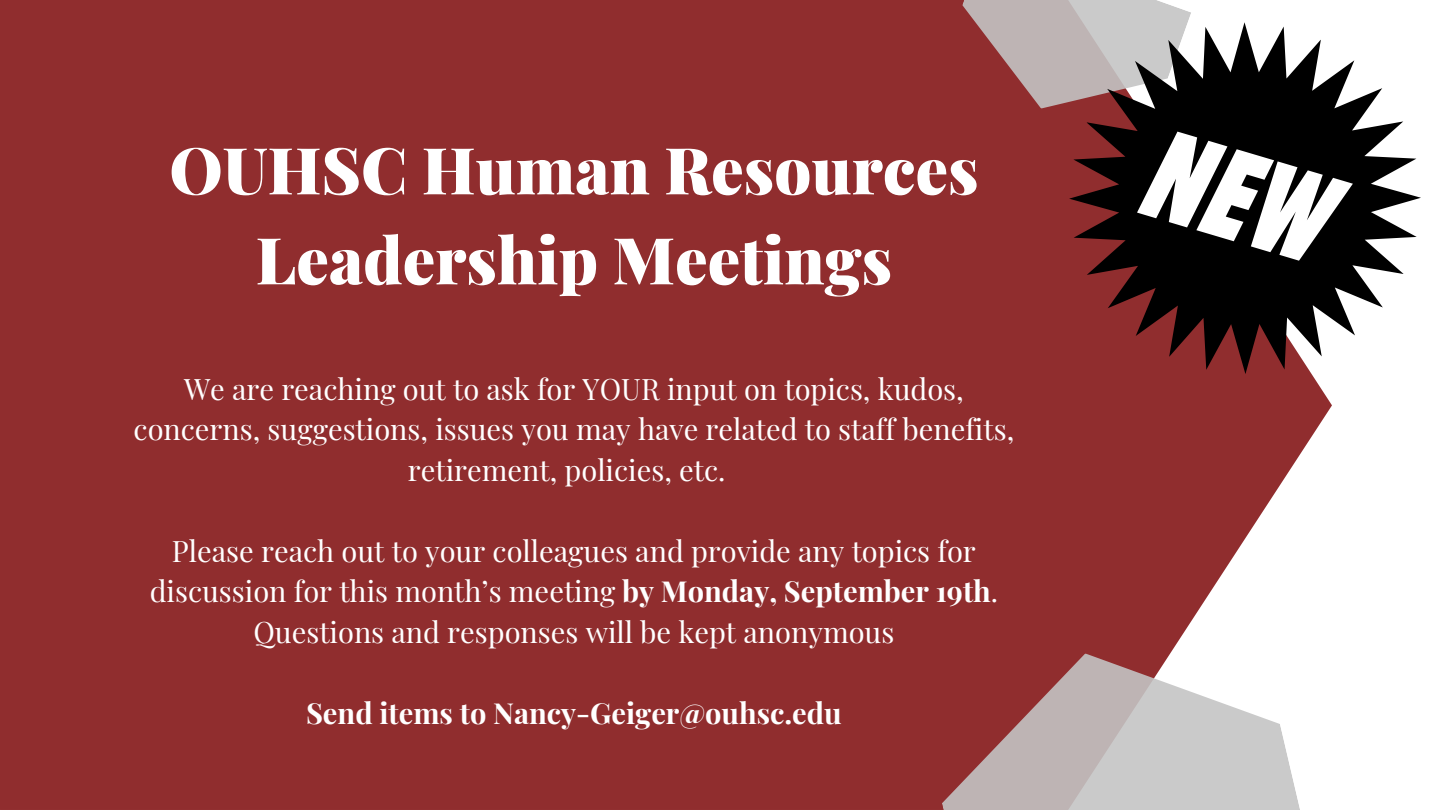
<style>
.page{position:relative;width:1440px;height:810px;background:#fff}
.page>*{position:absolute;margin:0;border:0;box-sizing:border-box;transform-origin:0 0}
.t1{font:900 64.7px/90px "Playfair Display";color:#fff;text-align:center}
.t2{font:29px/40.5px "Playfair Display";color:#fff;text-align:center}
.t3{font:700 29px "Playfair Display";color:#fff}
.s1{font-weight:700}
</style>
<div class="page">
<div style="left:0;top:0;width:1314px;height:810px;background:#902d2e"></div>
<svg style="left:916px;top:614px;width:398px;height:196px"></svg>
<svg style="left:1010px;top:60px;width:411px;height:373px;fill:#902d2e"></svg>
<svg style="left:938px;top:0;width:415px;height:291px"></svg>
<h1 class="t1" style="left:169px;top:123px;width:811px">OUHSC Human Resources<br>Leadership Meetings</h1>
<p class="t2" style="left:134px;top:367px;width:882px">We are reaching out to ask for YOUR input on topics, kudos, concerns, suggestions, issues you may have related to staff benefits, retirement, policies, etc.</p>
<p class="t2" style="left:150px;top:529px;width:850px">Please reach out to your colleagues and provide any topics for discussion for this month’s meeting <span class="s1">by Monday, September 19th</span>.<br>Questions and responses will be kept anonymous</p>
<p class="t3" style="left:306px;top:692px;width:537px">Send items to Nancy-Geiger@ouhsc.edu</p>
</div>
